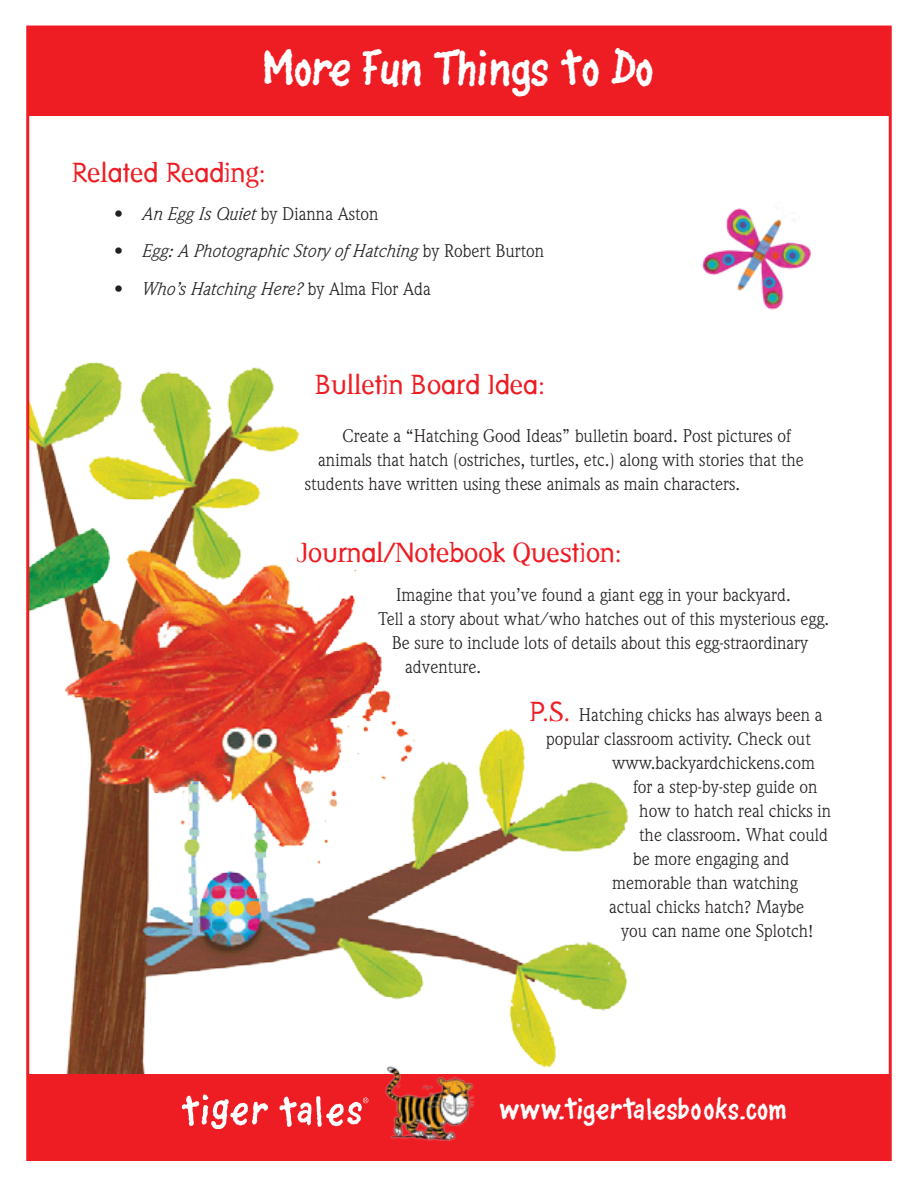
<style>
.page{position:relative;width:918px;height:1188px;background:#fff}
.page>*{position:absolute;margin:0;border:0;box-sizing:border-box;transform-origin:0 0}
.t1{font:500 45px "Piggywiggy";letter-spacing:-.02em;color:#fff}
.t2{font:27px "Dead History Roman";color:#ee1d23}
.t3{font:500 27px "Piggywiggy";color:#fff}
.t4{font:18px "Weidemann";color:#231f20}
.t5{font:italic 18px "Weidemann";color:#231f20}
.s1{font-style:italic}
.s2{font-style:normal}
.s3{font-family:"Dead History Roman";font-size:27px;color:#ee1d23}
</style>
<div class="page">
<img style="left:30px;top:362px;width:598px;height:712px">
<div style="left:27px;top:1074px;width:864px;height:87px;background:#ee1d23"></div>
<img style="left:374px;top:1054px;width:106px;height:87px">
<img style="left:181px;top:1094px;width:87px;height:36px">
<img style="left:279px;top:1096px;width:90px;height:31px">
<div style="left:27px;top:27px;width:864px;height:89px;background:#ee1d23"></div>
<img style="left:702px;top:207px;width:109px;height:103px">
<p class="t1" style="left:264px;top:47px;width:392px">More Fun Things to Do</p>
<p class="t2" style="left:72px;top:153px;width:196px">Related Reading:</p>
<p class="t4" style="left:114px;top:203px;width:266px">• <span class="s1">An Egg Is Quiet</span> by Dianna Aston</p>
<p class="t5" style="left:114px;top:240px;width:432px"><span class="s2">•</span> Egg: A Photographic Story of Hatching <span class="s2">by Robert Burton</span></p>
<p class="t5" style="left:114px;top:278px;width:318px"><span class="s2">•</span> Who’s Hatching Here? <span class="s2">by Alma Flor Ada</span></p>
<p class="t2" style="left:315px;top:365px;width:232px">Bulletin Board Idea:</p>
<p class="t4" style="left:342px;top:425px;width:450px">Create a “Hatching Good Ideas” bulletin board. Post pictures of</p>
<p class="t4" style="left:318px;top:449px;width:487px">animals that hatch (ostriches, turtles, etc.) along with stories that the</p>
<p class="t4" style="left:305px;top:473px;width:437px">students have written using these animals as main characters.</p>
<p class="t2" style="left:297px;top:533px;width:326px">Journal/Notebook Question:</p>
<p class="t4" style="left:396px;top:584px;width:396px">Imagine that you’ve found a giant egg in your backyard.</p>
<p class="t4" style="left:378px;top:608px;width:452px">Tell a story about what/who hatches out of this mysterious egg.</p>
<p class="t4" style="left:392px;top:632px;width:418px">Be sure to include lots of details about this egg-straordinary</p>
<p class="t4" style="left:405px;top:656px;width:77px">adventure.</p>
<p class="t4" style="left:530px;top:704px;width:294px"><span class="s3">P.S.</span> Hatching chicks has always been a</p>
<p class="t4" style="left:546px;top:728px;width:266px">popular classroom activity. Check out</p>
<p class="t4" style="left:612px;top:752px;width:204px">www.backyardchickens.com</p>
<p class="t4" style="left:633px;top:776px;width:186px">for a step-by-step guide on</p>
<p class="t4" style="left:639px;top:800px;width:193px">how to hatch real chicks in</p>
<p class="t4" style="left:639px;top:824px;width:190px">the classroom. What could</p>
<p class="t4" style="left:633px;top:848px;width:158px">be more engaging and</p>
<p class="t4" style="left:612px;top:872px;width:187px">memorable than watching</p>
<p class="t4" style="left:609px;top:896px;width:196px">actual chicks hatch? Maybe</p>
<p class="t4" style="left:621px;top:920px;width:194px">you can name one Splotch!</p>
<h2 class="t3" style="left:500px;top:1097px;width:289px">www.tigertalesbooks.com</h2>
</div>
